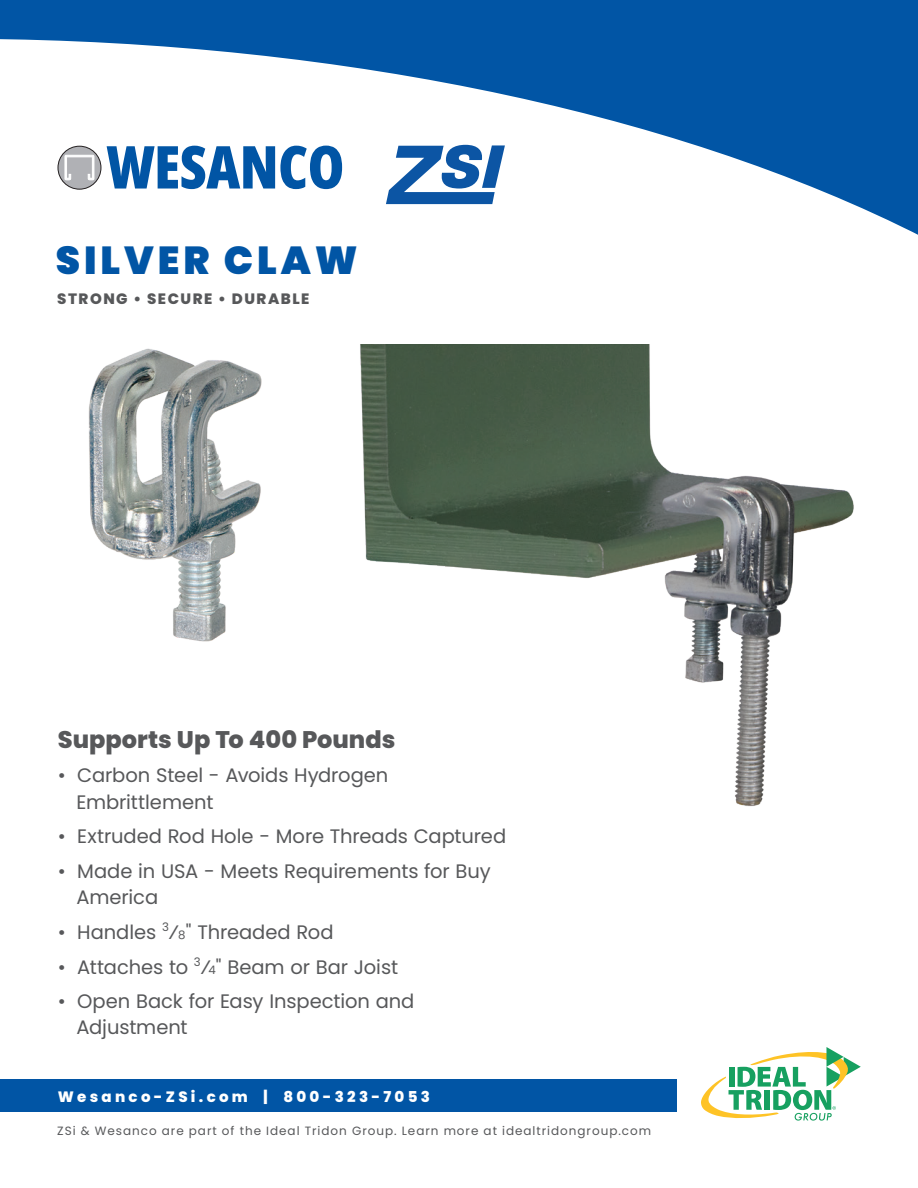
<style>
.page{position:relative;width:918px;height:1188px;background:#fff}
.page>*{position:absolute;margin:0;border:0;box-sizing:border-box;transform-origin:0 0}
.t1{font:900 39px "Poppins";letter-spacing:.1em;color:#0155a5}
.t2{font:800 24px "Poppins";color:#57585a}
.t3{font:19.5px/26.2px "Poppins";letter-spacing:-.005em;color:#57585a}
.t4{font:800 15px "Poppins";letter-spacing:.22em;color:#fff}
.t5{font:800 15px "Poppins";letter-spacing:.1em;color:#57585a}
.t6{font:12px "Poppins";letter-spacing:.08em;color:#57585a}
.s1{font-size:11.7px}
</style>
<div class="page">
<img style="left:360px;top:344px;width:494px;height:463px">
<img style="left:88px;top:348px;width:174px;height:294px">
<svg style="left:0;top:0;width:918px;height:235px"></svg>
<svg style="left:386px;top:145px;width:119px;height:59px"></svg>
<svg style="left:58px;top:146px;width:43px;height:43px"></svg>
<div style="left:58px;top:146px;width:43px;height:44px;border:1px solid #231f20;border-radius:50%"></div>
<svg style="left:64px;top:155px;width:31px;height:26px"></svg>
<svg style="left:107px;top:146px;width:235px;height:43px"></svg>
<div style="left:0;top:1080px;width:676px;height:32px;background:#0155a5"></div>
<svg style="left:701px;top:1047px;width:160px;height:74px"></svg>
<h1 class="t1" style="left:56px;top:238px;width:304px">SILVER CLAW</h1>
<p class="t5" style="left:57px;top:290px;width:254px">STRONG • SECURE • DURABLE</p>
<p class="t2" style="left:58px;top:725px;width:339px">Supports Up To 400 Pounds</p>
<p class="t3" style="left:77px;top:762px;width:313px;text-indent:-19px">• Carbon Steel - Avoids Hydrogen<br>Embrittlement</p>
<p class="t3" style="left:58px;top:823px;width:450px">• Extruded Rod Hole - More Threads Captured</p>
<p class="t3" style="left:77px;top:858px;width:416px;text-indent:-19px">• Made in USA - Meets Requirements for Buy<br>America</p>
<p class="t3" style="left:58px;top:919px;width:277px">• Handles <sup>3</sup>⁄<span class="s1">8</span>" Threaded Rod</p>
<p class="t3" style="left:58px;top:954px;width:342px">• Attaches to <sup>3</sup>⁄<span class="s1">4</span>" Beam or Bar Joist</p>
<p class="t3" style="left:77px;top:988px;width:339px;text-indent:-19px">• Open Back for Easy Inspection and<br>Adjustment</p>
<p class="t4" style="left:58px;top:1088px;width:374px">Wesanco-ZSi.com | 800-323-7053</p>
<p class="t6" style="left:57px;top:1123px;width:595px">ZSi &amp; Wesanco are part of the Ideal Tridon Group. Learn more at idealtridongroup.com</p>
</div>
